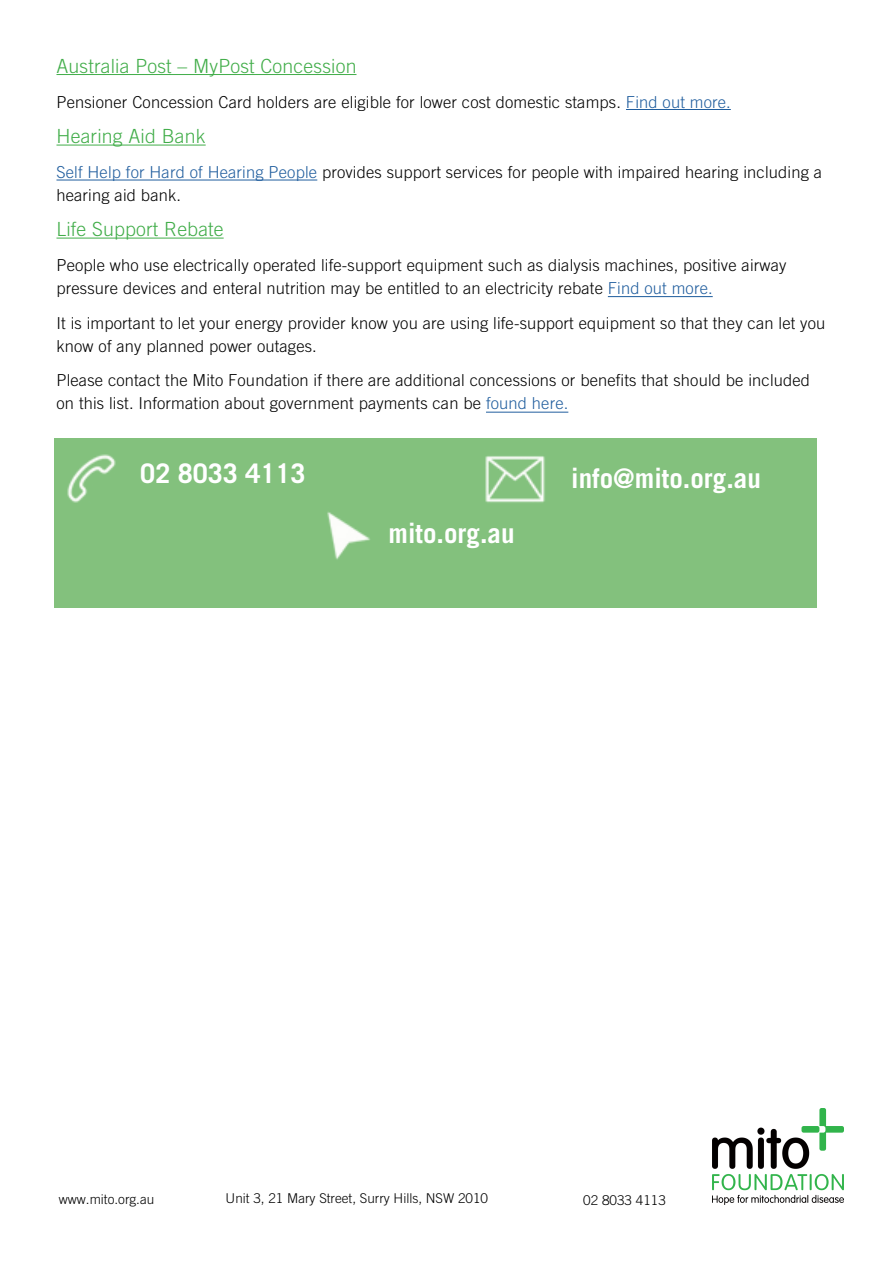
<style>
.page{position:relative;width:893px;height:1263px;background:#fff}
.page>*{position:absolute;margin:0;border:0;box-sizing:border-box;transform-origin:0 0}
.t1{font:700 27px "Trade Gothic LT Std";color:#fff}
.t2{font:300 19.5px "Trade Gothic LT Std";letter-spacing:.01em;color:#41ad49}
.t3{font:300 16.5px/22.5px "Trade Gothic LT Std";letter-spacing:.01em;color:#000}
.t4{font:300 13.5px "Trade Gothic LT Std";color:#000}
.s1{color:#215e9e}
</style>
<div class="page">
<hr style="left:56px;top:74px;width:300px;height:1px;background:#41ad49">
<hr style="left:626px;top:109px;width:105px;height:1px;background:#215e9e">
<hr style="left:56px;top:145px;width:150px;height:1px;background:#41ad49">
<hr style="left:56px;top:180px;width:261px;height:1px;background:#215e9e">
<hr style="left:56px;top:238px;width:168px;height:1px;background:#41ad49">
<hr style="left:486px;top:412px;width:82px;height:1px;background:#215e9e">
<hr style="left:608px;top:296px;width:105px;height:1px;background:#215e9e">
<div style="left:55px;top:438px;width:762px;height:169px;background:#83c17d"></div>
<img style="left:67px;top:454px;width:49px;height:49px">
<img style="left:485px;top:456px;width:60px;height:47px">
<img style="left:327px;top:512px;width:43px;height:48px">
<img style="left:713px;top:1109px;width:130px;height:95px">
<p class="t2" style="left:56px;top:54px;width:301px">Australia Post – MyPost Concession</p>
<p class="t3" style="left:56px;top:91px;width:676px">Pensioner Concession Card holders are eligible for lower cost domestic stamps. <span class="s1">Find out more.</span></p>
<p class="t2" style="left:56px;top:125px;width:151px">Hearing Aid Bank</p>
<p class="t3" style="left:56px;top:161px;width:767px"><span class="s1">Self Help for Hard of Hearing People</span> provides support services for people with impaired hearing including a hearing aid bank.</p>
<p class="t2" style="left:56px;top:218px;width:169px">Life Support Rebate</p>
<p class="t3" style="left:56px;top:254px;width:731px">People who use electrically operated life-support equipment such as dialysis machines, positive airway pressure devices and enteral nutrition may be entitled to an electricity rebate <span class="s1">Find out more.</span></p>
<p class="t3" style="left:56px;top:312px;width:770px">It is important to let your energy provider know you are using life-support equipment so that they can let you know of any planned power outages.</p>
<p class="t3" style="left:56px;top:368px;width:755px;line-height:23.5px">Please contact the Mito Foundation if there are additional concessions or benefits that should be included on this list. Information about government payments can be <span class="s1">found here.</span></p>
<h1 class="t1" style="left:140px;top:456px;width:167px">02 8033 4113</h1>
<h1 class="t1" style="left:571px;top:462px;width:191px">info@mito.org.au</h1>
<h1 class="t1" style="left:389px;top:517px;width:128px">mito.org.au</h1>
<p class="t4" style="left:59px;top:1191px;width:97px">www.mito.org.au</p>
<p class="t4" style="left:226px;top:1190px;width:264px">Unit 3, 21 Mary Street, Surry Hills, NSW 2010</p>
<p class="t4" style="left:583px;top:1192px;width:84px">02 8033 4113</p>
</div>
